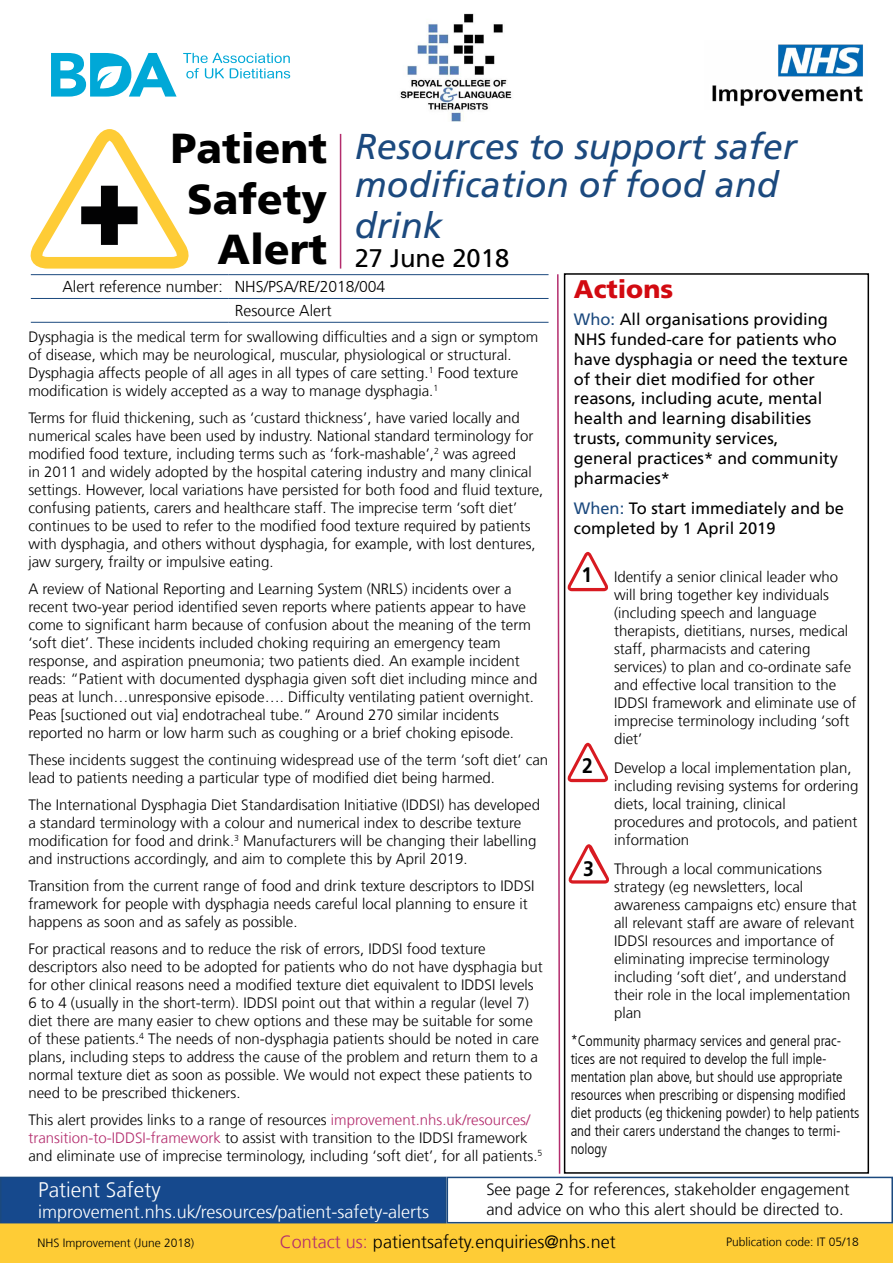
<style>
.page{position:relative;width:893px;height:1263px;background:#fff}
.page>*{position:absolute;margin:0;border:0;box-sizing:border-box;transform-origin:0 0}
.t1{font:900 42px/50.4px "Frutiger LT Com";color:#000;text-align:right}
.t2{font:italic 36px/39.5px "Frutiger LT Com";color:#1b497e}
.t3{font:25.5px "Frutiger LT Com";color:#000}
.t4{font:900 25.5px "Frutiger LT Com";color:#d20a11}
.t5{font:300 21px "Frutiger LT Com";color:#fff}
.t6{font:700 21px "Frutiger LT Com";color:#000;scale:.92 1}
.t7{font:300 18px "Frutiger LT Com";color:#fff}
.t8{font:300 18px "Frutiger LT Com";color:#000}
.t9{font:16.5px/19.8px "Frutiger LT Com";color:#000}
.t10{font:300 16.5px/19.8px "Frutiger LT Com";color:#020203}
.t11{font:300 15.75px/23.9px "Frutiger LT Com";color:#000}
.t12{font:300 15px/18px "Frutiger LT Com";color:#000}
.t13{font:300 condensed 15px/18px "Frutiger LT Com";color:#000}
.t14{font:300 12px "Frutiger LT Com";color:#000}
.s1{color:#b32c6d}
.s2{color:#1b497e}
</style>
<div class="page">
<div style="left:1px;top:1177px;width:445px;height:62px;background:#16498d"></div>
<div style="left:0;top:1177px;width:446px;height:62px;border:2px solid #1b497e"></div>
<hr style="left:340px;top:134px;width:1px;height:135px;background:#b32c6d">
<hr style="left:31px;top:274px;width:198px;height:1px;background:#1b497e">
<hr style="left:229px;top:274px;width:320px;height:1px;background:#1b497e">
<hr style="left:31px;top:298px;width:198px;height:1px;background:#1b497e">
<hr style="left:229px;top:298px;width:320px;height:1px;background:#1b497e">
<hr style="left:31px;top:322px;width:198px;height:1px;background:#1b497e">
<hr style="left:229px;top:322px;width:320px;height:1px;background:#1b497e">
<div style="left:1px;top:1224px;width:891px;height:38px;background:#fecc36"></div>
<div style="left:0;top:1223px;width:893px;height:40px;border:2px solid #fecc36"></div>
<div style="left:447px;top:1177px;width:446px;height:46px;border:2px solid #1b497e"></div>
<svg style="left:30px;top:129px;width:159px;height:140px"></svg>
<img style="left:712px;top:44px;width:151px;height:62px">
<svg style="left:557px;top:273px;width:53px;height:901px"></svg>
<svg style="left:51px;top:53px;width:126px;height:44px"></svg>
<svg style="left:183px;top:53px;width:107px;height:25px"></svg>
<img style="left:400px;top:13px;width:112px;height:108px">
<h1 class="t1" style="left:171px;top:123px;width:158px">Patient<br>Safety<br>Alert</h1>
<h2 class="t2" style="left:355px;top:127px;width:444px">Resources to support safer modification of food and drink</h2>
<h3 class="t3" style="left:355px;top:243px;width:156px">27 June 2018</h3>
<p class="t11" style="left:235px;top:275px;width:152px;text-indent:-172px">Alert reference number: NHS/PSA/RE/2018/004<br>Resource Alert</p>
<p class="t12" style="left:28px;top:328px;width:511px">Dysphagia is the medical term for swallowing difficulties and a sign or symptom of disease, which may be neurological, muscular, physiological or structural.<br>Dysphagia affects people of all ages in all types of care setting.<sup>1</sup> Food texture modification is widely accepted as a way to manage dysphagia.<sup>1</sup></p>
<p class="t12" style="left:28px;top:409px;width:517px">Terms for fluid thickening, such as ‘custard thickness’, have varied locally and numerical scales have been used by industry. National standard terminology for modified food texture, including terms such as ‘fork-mashable’,<sup>2</sup> was agreed<br>in 2011 and widely adopted by the hospital catering industry and many clinical settings. However, local variations have persisted for both food and fluid texture, confusing patients, carers and healthcare staff. The imprecise term ‘soft diet’ continues to be used to refer to the modified food texture required by patients with dysphagia, and others without dysphagia, for example, with lost dentures, jaw surgery, frailty or impulsive eating.</p>
<p class="t12" style="left:28px;top:580px;width:510px">A review of National Reporting and Learning System (NRLS) incidents over a recent two-year period identified seven reports where patients appear to have come to significant harm because of confusion about the meaning of the term ‘soft diet’. These incidents included choking requiring an emergency team response, and aspiration pneumonia; two patients died. An example incident reads: “Patient with documented dysphagia given soft diet including mince and peas at lunch…unresponsive episode…. Difficulty ventilating patient overnight.<br>Peas [suctioned out via] endotracheal tube.” Around 270 similar incidents reported no harm or low harm such as coughing or a brief choking episode.</p>
<p class="t12" style="left:28px;top:751px;width:521px">These incidents suggest the continuing widespread use of the term ‘soft diet’ can lead to patients needing a particular type of modified diet being harmed.</p>
<p class="t12" style="left:28px;top:796px;width:513px">The International Dysphagia Diet Standardisation Initiative (IDDSI) has developed a standard terminology with a colour and numerical index to describe texture modification for food and drink.<sup>3</sup> Manufacturers will be changing their labelling and instructions accordingly, and aim to complete this by April 2019.</p>
<p class="t12" style="left:28px;top:877px;width:508px">Transition from the current range of food and drink texture descriptors to IDDSI framework for people with dysphagia needs careful local planning to ensure it happens as soon and as safely as possible.</p>
<p class="t12" style="left:28px;top:940px;width:516px">For practical reasons and to reduce the risk of errors, IDDSI food texture descriptors also need to be adopted for patients who do not have dysphagia but for other clinical reasons need a modified texture diet equivalent to IDDSI levels 6 to 4 (usually in the short-term). IDDSI point out that within a regular (level 7) diet there are many easier to chew options and these may be suitable for some of these patients.<sup>4</sup> The needs of non-dysphagia patients should be noted in care plans, including steps to address the cause of the problem and return them to a normal texture diet as soon as possible. We would not expect these patients to need to be prescribed thickeners.</p>
<p class="t12" style="left:28px;top:1111px;width:516px">This alert provides links to a range of resources <span class="s1">improvement.nhs.uk/resources/ transition-to-IDDSI-framework</span> to assist with transition to the IDDSI framework and eliminate use of imprecise terminology, including ‘soft diet’, for all patients.<sup>5</sup></p>
<h3 class="t4" style="left:574px;top:274px;width:101px">Actions</h3>
<p class="t9" style="left:574px;top:310px;width:276px"><span class="s2">Who:</span> All organisations providing<br>NHS funded-care for patients who have dysphagia or need the texture of their diet modified for other reasons, including acute, mental health and learning disabilities trusts, community services,<br>general practices* and community pharmacies*</p>
<p class="t9" style="left:574px;top:499px;width:272px"><span class="s2">When:</span> To start immediately and be completed by 1 April 2019</p>
<h3 class="t6" style="left:582px;top:563px;width:13px">1</h3>
<h3 class="t6" style="left:582px;top:753px;width:13px">2</h3>
<h3 class="t6" style="left:583px;top:856px;width:13px">3</h3>
<p class="t12" style="left:614px;top:568px;width:244px">Identify a senior clinical leader who will bring together key individuals (including speech and language therapists, dietitians, nurses, medical staff, pharmacists and catering services) to plan and co-ordinate safe and effective local transition to the IDDSI framework and eliminate use of imprecise terminology including ‘soft diet’</p>
<p class="t12" style="left:614px;top:759px;width:246px">Develop a local implementation plan, including revising systems for ordering diets, local training, clinical procedures and protocols, and patient information</p>
<p class="t12" style="left:614px;top:859px;width:244px">Through a local communications strategy (eg newsletters, local awareness campaigns etc) ensure that all relevant staff are aware of relevant<br>IDDSI resources and importance of eliminating imprecise terminology including ‘soft diet’, and understand their role in the local implementation plan</p>
<p class="t13" style="left:571px;top:1032px;width:290px">*Community pharmacy services and general prac&shy;tices are not required to develop the full imple&shy;mentation plan above, but should use appropriate resources when prescribing or dispensing modified diet products (eg thickening powder) to help patients and their carers understand the changes to termi&shy;nology</p>
<h3 class="t5" style="left:38px;top:1177px;width:124px">Patient Safety</h3>
<p class="t7" style="left:38px;top:1201px;width:393px">improvement.nhs.uk/resources/patient-safety-alerts</p>
<p class="t10" style="left:486px;top:1179px;width:365px">See page 2 for references, stakeholder engagement and advice on who this alert should be directed to.</p>
<p class="t8" style="left:280px;top:1231px;width:337px"><span class="s1">Contact us:</span> patientsafety.enquiries@nhs.net</p>
<p class="t14" style="left:726px;top:1234px;width:134px">Publication code: IT 05/18</p>
<p class="t14" style="left:38px;top:1235px;width:158px">NHS Improvement (June 2018)</p>
</div>
